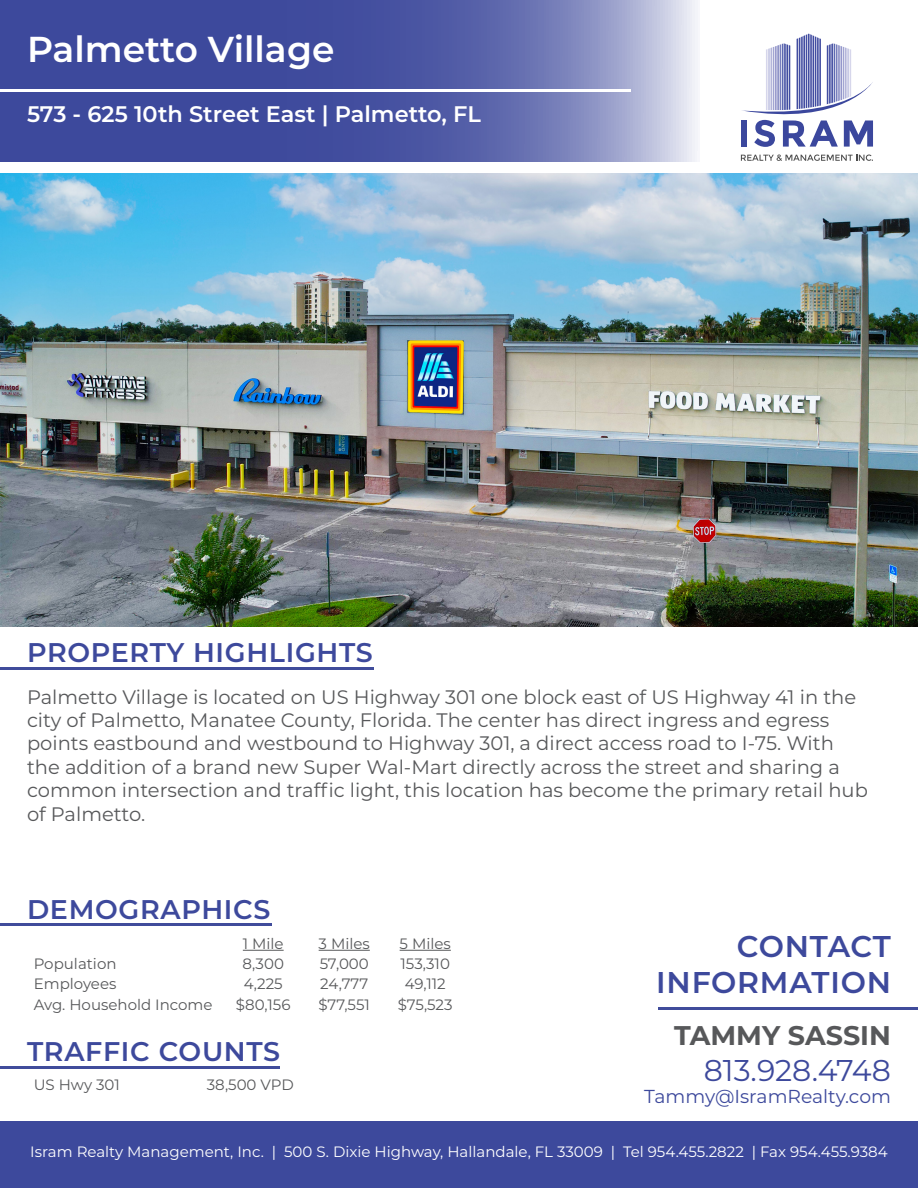
<style>
.page{position:relative;width:918px;height:1188px;background:#fff}
.page>*{position:absolute;margin:0;border:0;box-sizing:border-box;transform-origin:0 0}
.t1{font:600 36px "Montserrat";color:#fff}
.t2{font:600 30px/36px "Montserrat";letter-spacing:.025em;color:#3d499c;text-align:right}
.t3{font:30px "Montserrat";color:#3d499c}
.t4{font:600 27px "Montserrat";letter-spacing:.025em;color:#3d499c}
.t5{font:700 27px "Montserrat";color:#57585a}
.t6{font:600 22.5px "Montserrat";color:#fff}
.t7{font:19.5px/23.4px "Montserrat";color:#57585a}
.t8{font:18.75px "Montserrat";color:#3d499c}
.Arial_Body_12pt{font:15px "Montserrat";color:#57585a}
.t9{font:15px "Montserrat";color:#fff}
</style>
<div class="page">
<svg style="left:741px;top:34px;width:132px;height:113px"></svg>
<svg style="left:741px;top:155px;width:132px;height:6px"></svg>
<div style="left:0;top:1121px;width:918px;height:67px;background:#3d499c"></div>
<svg style="left:0;top:0;width:698px;height:162px;background:#5b65ab"></svg>
<hr style="left:0;top:89px;width:631px;height:3px;background:#fff">
<hr style="left:658px;top:1008px;width:260px;height:2px;background:#404c9b">
<hr style="left:0;top:667px;width:374px;height:3px;background:#404c9b">
<img style="left:0;top:173px;width:918px;height:453px">
<hr style="left:243px;top:950px;width:41px;height:1px;background:#57585a">
<hr style="left:319px;top:950px;width:51px;height:1px;background:#57585a">
<hr style="left:400px;top:950px;width:51px;height:1px;background:#57585a">
<hr style="left:0;top:923px;width:272px;height:3px;background:#404c9b">
<hr style="left:0;top:1066px;width:279px;height:3px;background:#404c9b">
<h1 class="t1" style="left:27px;top:24px;width:309px">Palmetto Village</h1>
<p class="t6" style="left:27px;top:98px;width:455px">573 - 625 10th Street East | Palmetto, FL</p>
<p class="t4" style="left:27px;top:634px;width:347px">PROPERTY HIGHLIGHTS</p>
<p class="t7" style="left:27px;top:684px;width:843px">Palmetto Village is located on US Highway 301 one block east of US Highway 41 in the city of Palmetto, Manatee County, Florida. The center has direct ingress and egress points eastbound and westbound to Highway 301, a direct access road to I-75. With the addition of a brand new Super Wal-Mart directly across the street and sharing a common intersection and traffic light, this location has become the primary retail hub of Palmetto.</p>
<p class="t4" style="left:27px;top:890px;width:245px">DEMOGRAPHICS</p>
<p class="Arial_Body_12pt" style="left:243px;top:933px;width:42px">1 Mile</p>
<p class="Arial_Body_12pt" style="left:319px;top:933px;width:53px">3 Miles</p>
<p class="Arial_Body_12pt" style="left:400px;top:933px;width:53px">5 Miles</p>
<p class="Arial_Body_12pt" style="left:34px;top:953px;width:84px">Population</p>
<p class="Arial_Body_12pt" style="left:243px;top:953px;width:43px">8,300</p>
<p class="Arial_Body_12pt" style="left:320px;top:953px;width:51px">57,000</p>
<p class="Arial_Body_12pt" style="left:401px;top:953px;width:51px">153,310</p>
<p class="Arial_Body_12pt" style="left:34px;top:974px;width:84px">Employees</p>
<p class="Arial_Body_12pt" style="left:244px;top:974px;width:41px">4,225</p>
<p class="Arial_Body_12pt" style="left:320px;top:974px;width:49px">24,777</p>
<p class="Arial_Body_12pt" style="left:405px;top:974px;width:43px">49,112</p>
<p class="Arial_Body_12pt" style="left:34px;top:994px;width:180px">Avg. Household Income</p>
<p class="Arial_Body_12pt" style="left:236px;top:994px;width:56px">$80,156</p>
<p class="Arial_Body_12pt" style="left:319px;top:994px;width:53px">$77,551</p>
<p class="Arial_Body_12pt" style="left:398px;top:994px;width:56px">$75,523</p>
<p class="t4" style="left:27px;top:1033px;width:255px">TRAFFIC COUNTS</p>
<p class="Arial_Body_12pt" style="left:34px;top:1074px;width:88px">US Hwy 301</p>
<p class="Arial_Body_12pt" style="left:207px;top:1074px;width:88px">38,500 VPD</p>
<h2 class="t2" style="left:656px;top:927px;width:236px">CONTACT<br>INFORMATION</h2>
<h3 class="t5" style="left:674px;top:1016px;width:218px">TAMMY SASSIN</h3>
<h2 class="t3" style="left:704px;top:1050px;width:189px">813.928.4748</h2>
<p class="t8" style="left:644px;top:1084px;width:248px">Tammy@IsramRealty.com</p>
<p class="t9" style="left:30px;top:1142px;width:859px">Isram Realty Management, Inc. | 500 S. Dixie Highway, Hallandale, FL 33009 | Tel 954.455.2822 | Fax 954.455.9384</p>
</div>
